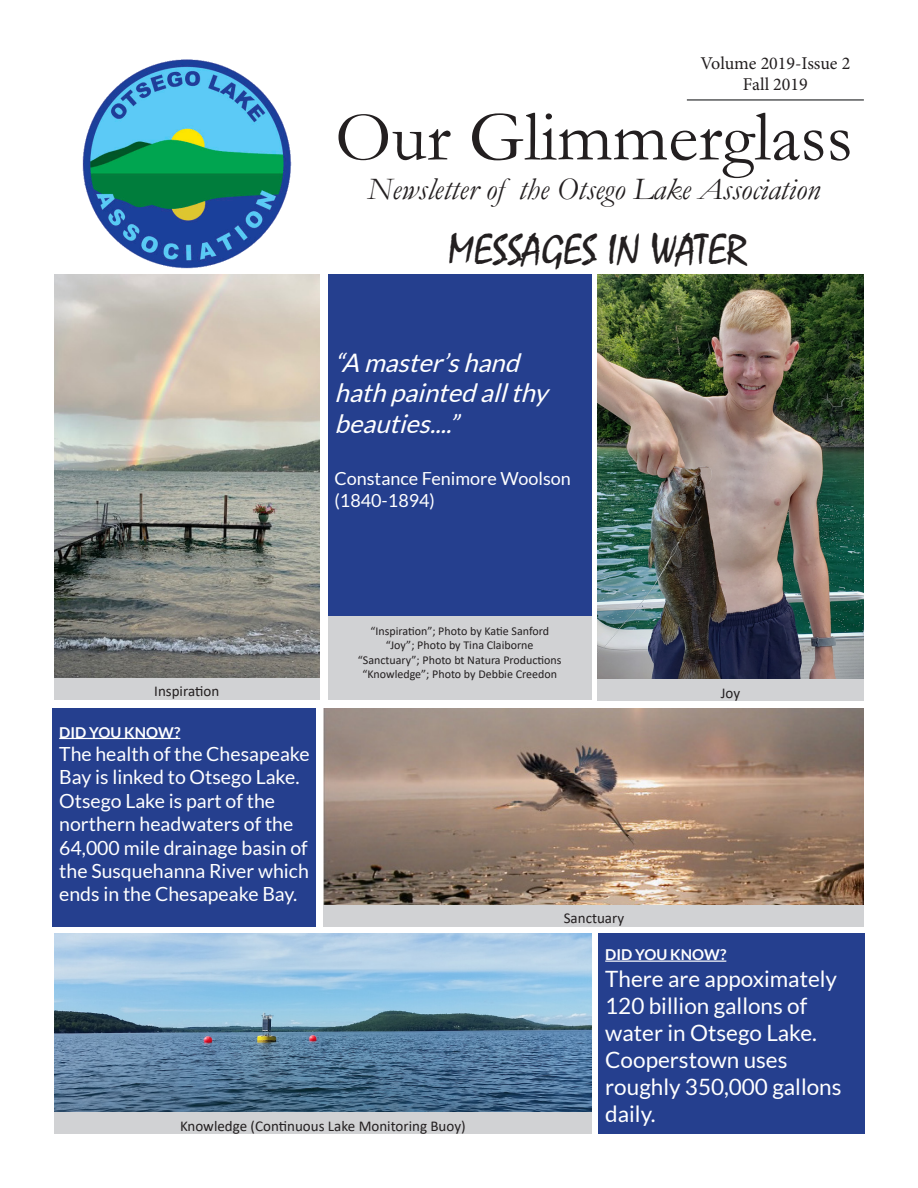
<style>
.page{position:relative;width:918px;height:1188px;background:#fff}
.page>*{position:absolute;margin:0;border:0;box-sizing:border-box;transform-origin:0 0}
.t1{font:72px "Garamond";color:#231f20}
.byline{font:43.5px "Mistral";color:#231f20}
.t2{font:italic 31.5px "Garamond";color:#231f20}
.t3{font:italic 25.5px/30.6px "Lato";color:#fff}
.t4{font:22.5px/27px "Lato";color:#fff}
.t5{font:19.5px/23.4px "Lato";color:#fff}
.t6{font:18px/21.6px "Lato";color:#fff}
.header_master_pages{font:18px/21.6px "Minion Pro";color:#231f20;text-align:center}
.t7{font:15px "Calibri";color:#231f20}
.t8{font:700 15px "Lato";color:#fff}
.t9{font:12px "Calibri";color:#231f20}
</style>
<div class="page">
<hr style="left:687px;top:99px;width:177px;height:2px;background:#57585a">
<img style="left:82px;top:60px;width:209px;height:208px">
<img style="left:597px;top:274px;width:267px;height:406px">
<img style="left:54px;top:274px;width:266px;height:404px">
<img style="left:54px;top:933px;width:538px;height:179px">
<img style="left:324px;top:709px;width:540px;height:196px">
<div style="left:328px;top:616px;width:264px;height:84px;background:#d1d2d4"></div>
<div style="left:328px;top:274px;width:264px;height:342px;background:#253f8e"></div>
<div style="left:598px;top:933px;width:267px;height:201px;background:#253f8e"></div>
<hr style="left:605px;top:961px;width:121px;height:1px;background:#fff">
<div style="left:52px;top:709px;width:264px;height:218px;background:#253f8e"></div>
<hr style="left:59px;top:738px;width:121px;height:1px;background:#fff">
<div style="left:54px;top:678px;width:266px;height:22px;background:#d1d2d4"></div>
<div style="left:597px;top:680px;width:267px;height:21px;background:#d1d2d4"></div>
<div style="left:324px;top:905px;width:540px;height:22px;background:#d1d2d4"></div>
<div style="left:54px;top:1112px;width:538px;height:22px;background:#d1d2d4"></div>
<p class="header_master_pages" style="left:700px;top:52px;width:151px">Volume 2019-Issue 2<br>Fall 2019</p>
<p class="t1" style="left:335px;top:89px;width:519px">Our Glimmerglass</p>
<p class="t2" style="left:368px;top:167px;width:454px">Newsletter of the Otsego Lake Association</p>
<p class="byline" style="left:448px;top:224px;width:300px">MESSAGES IN WATER</p>
<p class="t3" style="left:334px;top:347px;width:214px">“A master’shand hath painted allthy beauties....”</p>
<p class="t6" style="left:334px;top:468px;width:238px">Constance Fenimore Woolson (1840-1894)</p>
<p class="t9" style="left:370px;top:623px;width:180px">“Inspiration”; Photo by Katie Sanford</p>
<p class="t9" style="left:386px;top:637px;width:149px">“Joy”; Photo by Tina Claiborne</p>
<p class="t9" style="left:358px;top:651px;width:205px">“Sanctuary”; Photo bt Natura Productions</p>
<p class="t9" style="left:362px;top:666px;width:196px">“Knowledge”; Photo by Debbie Creedon</p>
<p class="t7" style="left:154px;top:681px;width:66px">Inspiration</p>
<p class="t7" style="left:721px;top:682px;width:21px">Joy</p>
<p class="t8" style="left:59px;top:724px;width:123px">DID YOU KNOW?</p>
<p class="t5" style="left:59px;top:742px;width:252px">The health of the Chesapeake<br>Bay is linked to Otsego Lake.<br>Otsego Lake is part of the northern headwaters of the<br>64,000 mile drainage basin of the Susquehanna River which ends in the Chesapeake Bay.</p>
<p class="t7" style="left:180px;top:1115px;width:287px">Knowledge (Continuous Lake Monitoring Buoy)</p>
<p class="t7" style="left:564px;top:908px;width:62px">Sanctuary</p>
<p class="t8" style="left:605px;top:946px;width:123px">DID YOU KNOW?</p>
<p class="t4" style="left:605px;top:965px;width:238px">There are appoximately<br>120 billion gallons of water in Otsego Lake.<br>Cooperstown uses roughly 350,000 gallons daily.</p>
</div>
